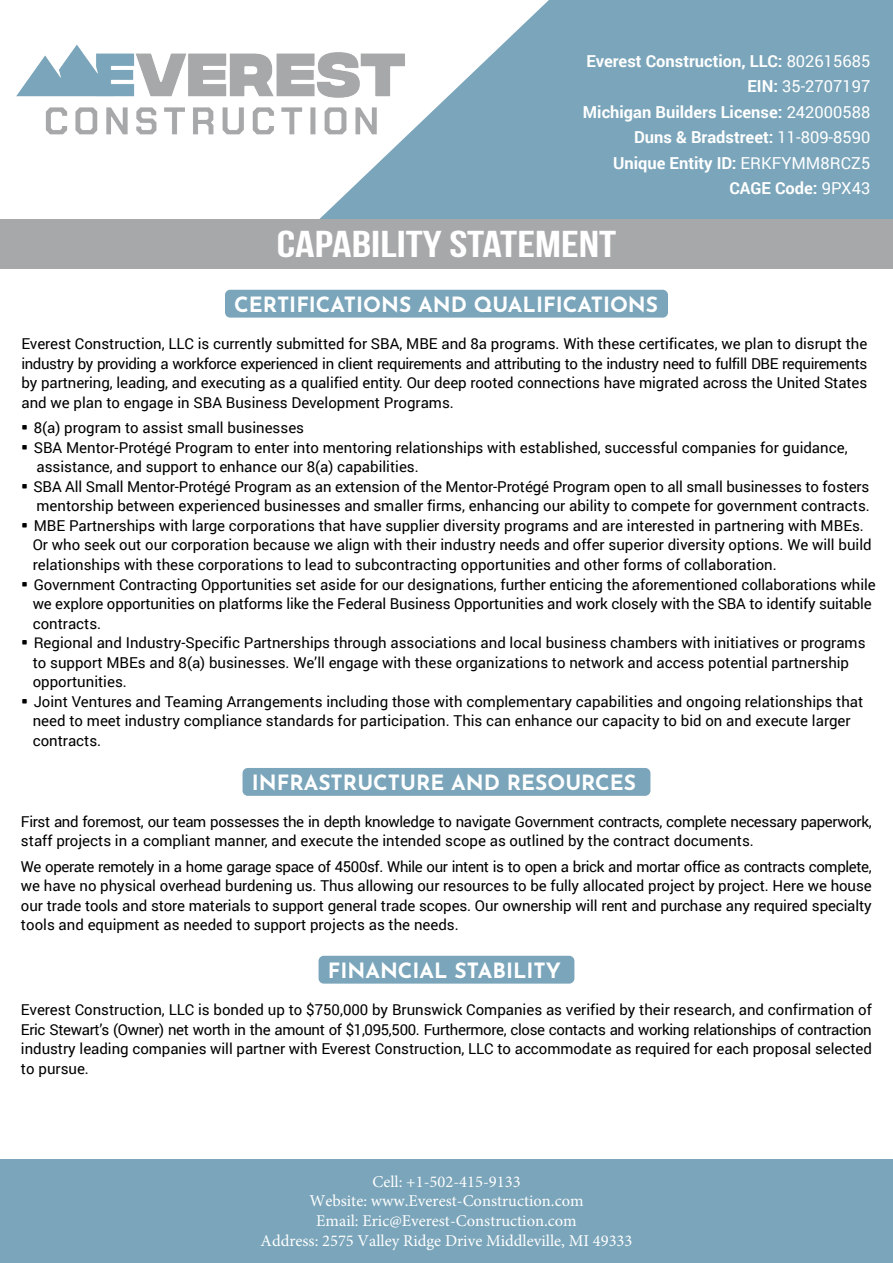
<style>
.page{position:relative;width:893px;height:1263px;background:#fff}
.page>*{position:absolute;margin:0;border:0;box-sizing:border-box;transform-origin:0 0}
.t1{font:700 37.2px "Bebas Neue";color:#fff;scale:1.29 1}
.t2{font:100 21px "Josefin Sans";color:#fff}
.t3{font:700 16.5px/25.5px "Roboto";color:#fff;text-align:right}
.t4{font:16.5px/19.8px "Minion Pro";color:#fff;text-align:center}
.t5{font:15px/19.5px "Roboto";color:#000}
.t6{font:15px/19.5px "Roboto";letter-spacing:-.025em;color:#000}
.s1{font-weight:400}
.s2{font-family:"Agency FB"}
</style>
<div class="page">
<div style="left:225px;top:290px;width:443px;height:28px;background:#7aa5ba;border-radius:5px"></div>
<div style="left:243px;top:768px;width:407px;height:28px;background:#7aa5ba;border-radius:5px"></div>
<div style="left:319px;top:956px;width:255px;height:27px;background:#7aa5ba;border-radius:5px"></div>
<svg style="left:319px;top:0;width:574px;height:219px;background:#88aec1"></svg>
<img style="left:16px;top:24px;width:412px;height:132px">
<div style="left:0;top:219px;width:893px;height:50px;background:#a7a8a9"></div>
<div style="left:0;top:1160px;width:893px;height:103px;background:#7aa5ba"></div>
<p class="t3" style="left:583px;top:48px;width:289px">Everest Construction, LLC: <span class="s1">802615685<br></span>EIN: <span class="s1">35-2707197<br></span>Michigan Builders License: <span class="s1">242000588<br></span>Duns &amp; Bradstreet: <span class="s1">11-809-8590<br></span>Unique Entity ID: <span class="s1">ERKFYMM8RCZ5<br></span>CAGE Code: <span class="s1">9PX43</span></p>
<h1 class="t1" style="left:277px;top:224px;width:265px">CAPABILITY STATEMENT</h1>
<h2 class="t2" style="left:234px;top:289px;width:425px">CERTIFICATIONS AND QUALIFICATIONS</h2>
<p class="t5" style="left:21px;top:334px;width:847px;text-align:justify">Everest Construction, LLC is currently submitted for SBA, MBE and 8a programs. With these certificates, we plan to disrupt the industry by providing a workforce experienced in client requirements and attributing to the industry need to fulfill DBE requirements by partnering, leading, and executing as a qualified entity. Our deep rooted connections have migrated across the United States and we plan to engage in SBA Business Development Programs.</p>
<p class="t5" style="left:21px;top:418px;width:284px"><span class="s2">•</span> 8(a) program to assist small businesses</p>
<p class="t5" style="left:36px;top:437px;width:813px;text-indent:-15px"><span class="s2">•</span> SBA Mentor-Protégé Program to enter into mentoring relationships with established, successful companies for guidance, assistance, and support to enhance our 8(a) capabilities.</p>
<p class="t5" style="left:21px;top:476px;width:850px;text-align:right"><span class="s2">•</span> SBA All Small Mentor-Protégé Program as an extension of the Mentor-Protégé Program open to all small businesses to fosters mentorship between experienced businesses and smaller firms, enhancing our ability to compete for government contracts.</p>
<p class="t5" style="left:33px;top:515px;width:840px;text-indent:-11px"><span class="s2">•</span> MBE Partnerships with large corporations that have supplier diversity programs and are interested in partnering with MBEs.<br>Or who seek out our corporation because we align with their industry needs and offer superior diversity options. We will build relationships with these corporations to lead to subcontracting opportunities and other forms of collaboration.</p>
<p class="t5" style="left:33px;top:574px;width:844px;text-indent:-11px"><span class="s2">•</span> Government Contracting Opportunities set aside for our designations, further enticing the aforementioned collaborations while we explore opportunities on platforms like the Federal Business Opportunities and work closely with the SBA to identify suitable contracts.</p>
<p class="t5" style="left:33px;top:632px;width:834px;text-indent:-11px"><span class="s2">•</span> Regional and Industry-Specific Partnerships through associations and local business chambers with initiatives or programs to support MBEs and 8(a) businesses. We’ll engage with these organizations to network and access potential partnership opportunities.</p>
<p class="t5" style="left:33px;top:691px;width:832px;text-indent:-11px"><span class="s2">•</span> Joint Ventures and Teaming Arrangements including those with complementary capabilities and ongoing relationships that need to meet industry compliance standards for participation. This can enhance our capacity to bid on and execute larger contracts.</p>
<h2 class="t2" style="left:252px;top:767px;width:386px">INFRASTRUCTURE AND RESOURCES</h2>
<p class="t6" style="left:21px;top:811px;width:852px">First and foremost, our team possesses the in depth knowledge to navigate Government contracts, complete necessary paperwork, staff projects in a compliant manner, and execute the intended scope as outlined by the contract documents.</p>
<p class="t5" style="left:21px;top:856px;width:852px;text-align:justify">We operate remotely in a home garage space of 4500sf. While our intent is to open a brick and mortar office as contracts complete, we have no physical overhead burdening us. Thus allowing our resources to be fully allocated project by project. Here we house our trade tools and store materials to support general trade scopes. Our ownership will rent and purchase any required specialty tools and equipment as needed to support projects as the needs.</p>
<h2 class="t2" style="left:328px;top:955px;width:235px">FINANCIAL STABILITY</h2>
<p class="t5" style="left:21px;top:999px;width:852px;text-align:justify">Everest Construction, LLC is bonded up to $750,000 by Brunswick Companies as verified by their research, and confirmation of Eric Stewart’s (Owner) net worth in the amount of $1,095,500. Furthermore, close contacts and working relationships of contraction industry leading companies will partner with Everest Construction, LLC to accommodate as required for each proposal selected to pursue.</p>
<p class="t4" style="left:261px;top:1171px;width:373px">Cell: +1-502-415-9133<br>Website: www.Everest-Construction.com<br>Email: Eric@Everest-Construction.com<br>Address: 2575 Valley Ridge Drive Middleville, MI 49333</p>
</div>
